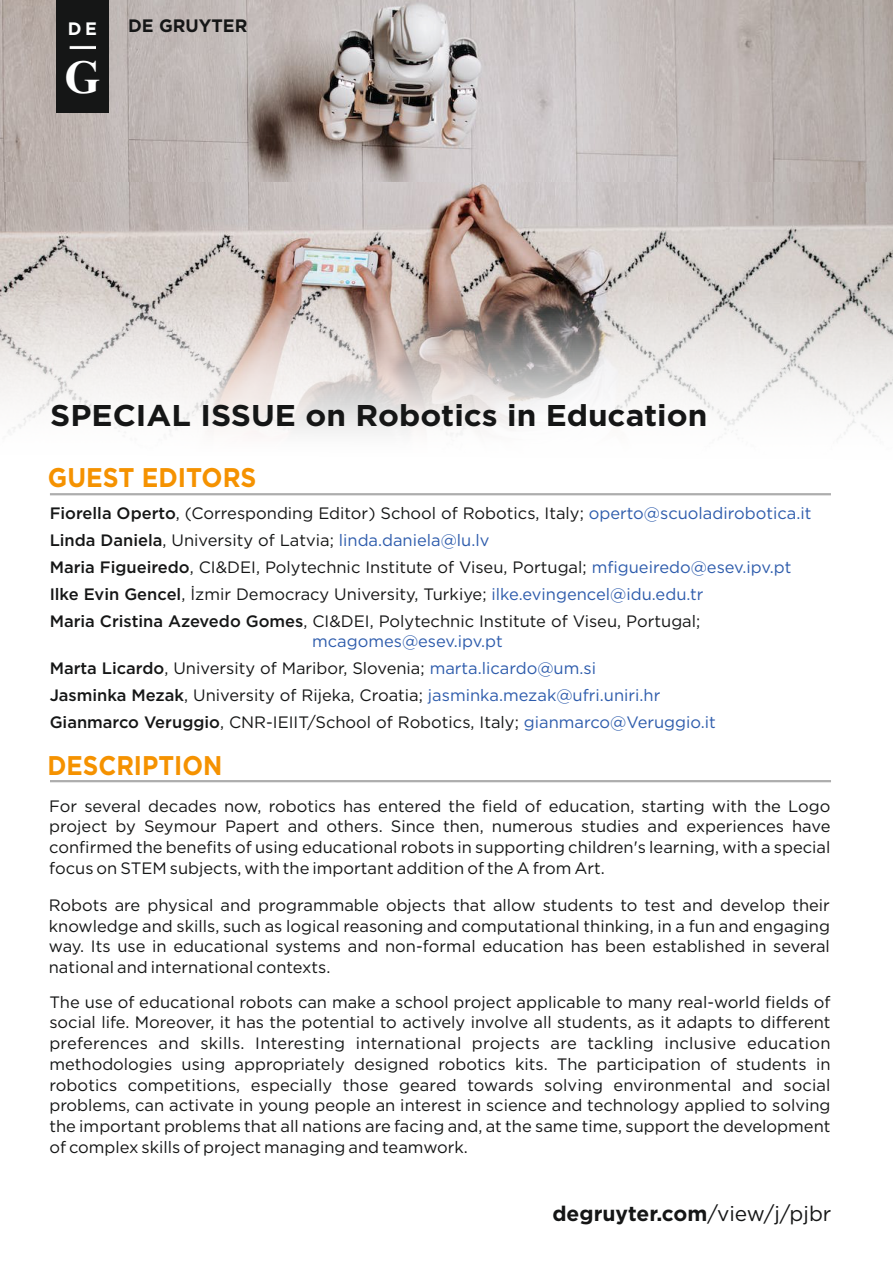
<style>
.page{position:relative;width:893px;height:1263px;background:#fff}
.page>*{position:absolute;margin:0;border:0;box-sizing:border-box;transform-origin:0 0}
.t1{font:700 47.7px "Times New Roman";color:#fff;scale:.96 1}
.t2{font:700 30px "Gotham";color:#151616;scale:1.05 1}
.t3{font:700 27px "Gotham";color:#f59200;scale:.92 1}
.t4{font:700 27px "Gotham";color:#f59200;scale:.9 1}
.t5{font:700 21px "Gotham";color:#151616}
.t6{font:700 18px "Gotham";color:#151616}
.t7{font:700 18px "Gotham";color:#fff}
.t8{font:16.5px/20.7px "Gotham";color:#151616;text-align:justify}
.s1{font-weight:500}
.s2{color:#2e5cac}
.s3{font-weight:400}
</style>
<div class="page">
<hr style="left:50px;top:780px;width:781px;height:2px;background:#adadad">
<img style="left:0;top:0;width:893px;height:288px">
<div style="left:56px;top:0;width:53px;height:112px;background:#151616"></div>
<svg style="left:69px;top:45px;width:27px;height:4px"></svg>
<hr style="left:50px;top:493px;width:781px;height:2px;background:#adadad">
<svg style="left:0;top:288px;width:893px;height:149px"></svg>
<p class="t7" style="left:68px;top:20px;width:31px">DE</p>
<p class="t6" style="left:128px;top:18px;width:121px">DE GRUYTER</p>
<h1 class="t1" style="left:65px;top:61px;width:38px">G</h1>
<h2 class="t2" style="left:50px;top:402px;width:627px">SPECIAL ISSUE on Robotics in Education</h2>
<h3 class="t3" style="left:48px;top:466px;width:228px">GUEST EDITORS</h3>
<p class="t8" style="left:50px;top:501px;width:763px;line-height:27px;text-align:left"><span class="s1">Fiorella Operto</span>, (Corresponding Editor) School of Robotics, Italy; <span class="s2">operto@scuoladirobotica.it </span><span class="s1">Linda Daniela</span>, University of Latvia; <span class="s2">linda.daniela@lu.lv<br></span><span class="s1">Maria Figueiredo</span>, CI&amp;DEI, Polytechnic Institute of Viseu, Portugal; <span class="s2">mfigueiredo@esev.ipv.pt </span><span class="s1">Ilke Evin Gencel</span>, İzmir Democracy University, Turkiye; <span class="s2">ilke.evingencel@idu.edu.tr<br></span><span class="s1">Maria Cristina Azevedo Gomes</span>, CI&amp;DEI, Polytechnic Institute of Viseu, Portugal;</p>
<p class="t8" style="left:50px;top:629px;width:668px;line-height:27px;text-align:left;text-indent:262px"><span class="s2">mcagomes@esev.ipv.pt<br></span><span class="s1">Marta Licardo</span>, University of Maribor, Slovenia; <span class="s2">marta.licardo@um.si<br></span><span class="s1">Jasminka Mezak</span>, University of Rijeka, Croatia; <span class="s2">jasminka.mezak@ufri.uniri.hr </span><span class="s1">Gianmarco Veruggio</span>, CNR-IEIIT/School of Robotics, Italy; <span class="s2">gianmarco@Veruggio.it</span></p>
<h3 class="t4" style="left:47px;top:753px;width:196px">DESCRIPTION</h3>
<p class="t8" style="left:49px;top:796px;width:783px">For several decades now, robotics has entered the field of education, starting with the Logo project by Seymour Papert and others. Since then, numerous studies and experiences have confirmed the benefits of using educational robots in supporting children's learning, with a special focus on STEM subjects, with the important addition of the A from Art.</p>
<p class="t8" style="left:49px;top:896px;width:783px">Robots are physical and programmable objects that allow students to test and develop their knowledge and skills, such as logical reasoning and computational thinking, in a fun and engaging way. Its use in educational systems and non-formal education has been established in several national and international contexts.</p>
<p class="t8" style="left:49px;top:992px;width:783px">The use of educational robots can make a school project applicable to many real-world fields of social life. Moreover, it has the potential to actively involve all students, as it adapts to different preferences and skills. Interesting international projects are tackling inclusive education methodologies using appropriately designed robotics kits. The participation of students in robotics competitions, especially those geared towards solving environmental and social problems, can activate in young people an interest in science and technology applied to solving the important problems that all nations are facing and, at the same time, support the development of complex skills of project managing and teamwork.</p>
<p class="t5" style="left:552px;top:1204px;width:280px">degruyter.com<span class="s3">/view/j/pjbr</span></p>
</div>
